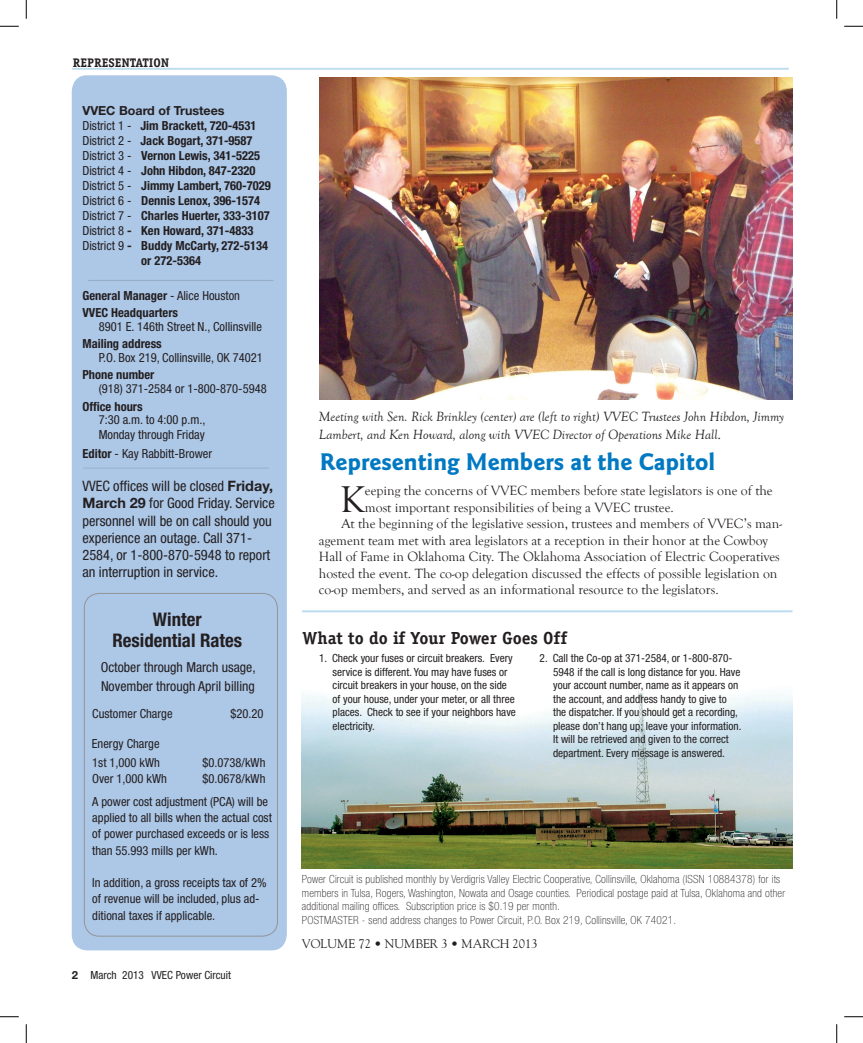
<style>
.page{position:relative;width:863px;height:1043px;background:#fff}
.page>*{position:absolute;margin:0;border:0;box-sizing:border-box;transform-origin:0 0}
.t1{font:38.25px "Goudy Old Style T";color:#231f20}
.t2{font:700 25px "Goudy Sans";color:#0079c2}
.VVEC_Body_Copy{font:700 condensed 18.75px "Helvetica Neue";color:#231f20}
.t3{font:700 17.5px "Officina Serif";color:#231f20}
.t4{font:condensed 14.38px/17.2px "Helvetica Neue";color:#231f20}
.t5{font:13.75px/16.5px "Goudy Old Style T";color:#231f20}
.t6{font:italic 13.75px/18px "Goudy Old Style T";color:#231f20}
.VVEC_Body_Copy-2{font:condensed 13.75px "Helvetica Neue";color:#231f20}
.VVEC_Body_Copy-3{font:condensed 12.5px/16.2px "Helvetica Neue";color:#231f20}
.t7{font:700 condensed 12.5px/15px "Helvetica Neue";color:#231f20}
.VVEC_Body_Copy-4{font:12.5px "Goudy";color:#231f20}
.t8{font:700 12.5px "Helvetica Neue";color:#231f20}
.VVEC_Body_Copy-5{font:700 12.5px "Officina Serif";color:#231f20}
.t9{font:condensed 11.25px/13.5px "Helvetica Neue";color:#231f20}
.t10{font:100 condensed 11.25px/13.5px "Helvetica Neue";letter-spacing:.02em;color:#231f20}
.s1{font-weight:400}
.s2{font-weight:700}
.s3{font-weight:700;font-stretch:normal}
.s4{font-style:normal;font-size:15px}
</style>
<div class="page">
<img style="left:302px;top:690px;width:490px;height:179px">
<hr style="left:302px;top:610px;width:490px;height:2px;background:#0079c2">
<div style="left:72px;top:75px;width:215px;height:875px;background:#adc7e7;border-radius:16px"></div>
<div style="left:84px;top:593px;width:194px;height:343px;border:1px solid #939598;border-radius:15px"></div>
<hr style="left:83px;top:467px;width:186px;height:2px;background:#231f20">
<hr style="left:88px;top:280px;width:185px;height:1px;background:#231f20">
<hr style="left:72px;top:68px;width:716px;height:2px;background:#0079c2">
<img style="left:320px;top:77px;width:472px;height:323px">
<svg style="left:0;top:25px;width:19px;height:2px"></svg>
<svg style="left:844px;top:25px;width:18px;height:2px"></svg>
<svg style="left:0;top:1016px;width:19px;height:1px"></svg>
<svg style="left:844px;top:1016px;width:18px;height:1px"></svg>
<svg style="left:25px;top:0;width:2px;height:19px"></svg>
<svg style="left:25px;top:1024px;width:2px;height:18px"></svg>
<svg style="left:836px;top:0;width:1px;height:19px"></svg>
<svg style="left:836px;top:1024px;width:1px;height:18px"></svg>
<p class="VVEC_Body_Copy-5" style="left:73px;top:55px;width:98px">REPRESENTATION</p>
<p class="t8" style="left:82px;top:103px;width:144px">VVEC Board of Trustees</p>
<p class="t7" style="left:82px;top:118px;width:175px"><span class="s1">District 1 -</span> Jim Brackett, 720-4531<br><span class="s1">District 2 -</span> Jack Bogart, 371-9587</p>
<p class="t7" style="left:82px;top:148px;width:179px"><span class="s1">District 3 -</span> Vernon Lewis, 341-5225</p>
<p class="t7" style="left:82px;top:163px;width:174px"><span class="s1">District 4 -</span> John Hibdon, 847-2320</p>
<p class="t7" style="left:82px;top:178px;width:190px"><span class="s1">District 5 -</span> Jimmy Lambert, 760-7029</p>
<p class="t7" style="left:82px;top:193px;width:179px"><span class="s1">District 6 -</span> Dennis Lenox, 396-1574</p>
<p class="t7" style="left:82px;top:208px;width:189px"><span class="s1">District 7 -</span> Charles Huerter, 333-3107</p>
<p class="t7" style="left:82px;top:223px;width:172px"><span class="s1">District 8</span> - Ken Howard, 371-4833</p>
<p class="t7" style="left:82px;top:238px;width:187px"><span class="s1">District 9</span> - Buddy McCarty, 272-5134</p>
<p class="t7" style="left:141px;top:253px;width:61px">or 272-5364</p>
<p class="t7" style="left:82px;top:288px;width:159px">General Manager <span class="s1">- Alice Houston</span></p>
<p class="VVEC_Body_Copy-3" style="left:99px;top:306px;width:165px;line-height:13.8px;text-indent:-16px"><span class="s2">VVEC Headquarters<br></span>8901 E. 146th Street N., Collinsville</p>
<p class="VVEC_Body_Copy-3" style="left:99px;top:337px;width:166px;line-height:13.8px;text-indent:-16px"><span class="s2">Mailing address<br></span>P.O. Box 219, Collinsville, OK 74021</p>
<p class="VVEC_Body_Copy-3" style="left:99px;top:368px;width:169px;line-height:13.8px;text-indent:-16px"><span class="s2">Phone number<br></span>(918) 371-2584 or 1-800-870-5948</p>
<p class="VVEC_Body_Copy-3" style="left:99px;top:399px;width:108px;line-height:13.8px;text-indent:-16px"><span class="s2">Office hours<br></span>7:30 a.m. to 4:00 p.m.,</p>
<p class="VVEC_Body_Copy-3" style="left:99px;top:426px;width:108px">Monday through Friday</p>
<p class="VVEC_Body_Copy-3" style="left:82px;top:445px;width:131px"><span class="s2">Editor</span> - Kay Rabbitt-Brower</p>
<p class="t4" style="left:82px;top:477px;width:194px">VVEC offices will be closed <span class="s3">Friday, March 29</span> for Good Friday. Service personnel will be on call should you experience an outage. Call 371- 2584, or 1-800-870-5948 to report an interruption in service.</p>
<p class="VVEC_Body_Copy" style="left:153px;top:607px;width:50px">Winter</p>
<p class="VVEC_Body_Copy" style="left:112px;top:628px;width:131px">Residential Rates</p>
<p class="VVEC_Body_Copy-2" style="left:101px;top:659px;width:156px">October through March usage,</p>
<p class="VVEC_Body_Copy-2" style="left:101px;top:677px;width:155px">November through April billing</p>
<p class="VVEC_Body_Copy-3" style="left:92px;top:705px;width:82px">Customer Charge</p>
<p class="VVEC_Body_Copy-3" style="left:92px;top:754px;width:69px">1st 1,000 kWh</p>
<p class="VVEC_Body_Copy-3" style="left:92px;top:770px;width:76px">Over 1,000 kWh</p>
<p class="VVEC_Body_Copy-3" style="left:92px;top:793px;width:181px">A power cost adjustment (PCA) will be applied to all bills when the actual cost of power purchased exceeds or is less than 55.993 mills per kWh.</p>
<p class="VVEC_Body_Copy-3" style="left:92px;top:874px;width:176px">In addition, a gross receipts tax of 2% of revenue will be included, plus ad&shy;ditional taxes if applicable.</p>
<p class="VVEC_Body_Copy-3" style="left:230px;top:705px;width:34px">$20.20</p>
<p class="VVEC_Body_Copy-3" style="left:202px;top:754px;width:64px">$0.0738/kWh</p>
<p class="VVEC_Body_Copy-3" style="left:202px;top:770px;width:64px">$0.0678/kWh</p>
<p class="VVEC_Body_Copy-3" style="left:92px;top:735px;width:69px">Energy Charge</p>
<p class="t9" style="left:72px;top:968px;width:161px"><span class="s3">2</span> March 2013 VVEC Power Circuit</p>
<p class="t6" style="left:319px;top:407px;width:466px">Meeting with Sen. Rick Brinkley (center) are (left to right) VVEC Trustees John Hibdon, Jimmy<br>Lambert, and Ken Howard, along with VVEC Director of Operations Mike Hall<span class="s4">.</span></p>
<p class="t2" style="left:320px;top:448px;width:397px">Representing Members at the Capitol</p>
<p class="t1" style="left:340px;top:478px;width:26px">K</p>
<p class="t5" style="left:365px;top:483px;width:409px">eeping the concerns of VVEC members before state legislators is one of the most important responsibilities of being a VVEC trustee.</p>
<p class="t5" style="left:319px;top:516px;width:464px;text-indent:22px">At the beginning of the legislative session, trustees and members of VVEC’s man&shy;agement team met with area legislators at a reception in their honor at the Cowboy Hall of Fame in Oklahoma City. The Oklahoma Association of Electric Cooperatives hosted the event. The co-op delegation discussed the effects of possible legislation on co-op members, and served as an informational resource to the legislators.</p>
<p class="t3" style="left:302px;top:626px;width:266px">What to do if Your Power Goes Off</p>
<p class="t9" style="left:332px;top:651px;width:185px;text-indent:-14px">1. Check your fuses or circuit breakers. Every service is different. You may have fuses or circuit breakers in your house, on the side of your house, under your meter, or all three places. Check to see if your neighbors have electricity.</p>
<p class="t9" style="left:553px;top:651px;width:190px;text-indent:-14px">2. Call the Co-op at 371-2584, or 1-800-870- 5948 if the call is long distance for you. Have your account number, name as it appears on the account, and address handy to give to the dispatcher. If you should get a recording, please don’t hang up; leave your information.<br>It will be retrieved and given to the correct department. Every message is answered.</p>
<p class="t10" style="left:302px;top:872px;width:484px">Power Circuit is published monthly by Verdigris Valley Electric Cooperative, Collinsville, Oklahoma (ISSN 10884378) for its members in Tulsa, Rogers, Washington, Nowata and Osage counties. Periodical postage paid at Tulsa, Oklahoma and other additional mailing offices. Subscription price is $0.19 per month.</p>
<p class="t10" style="left:302px;top:913px;width:375px">POSTMASTER - send address changes to Power Circuit, P.O. Box 219, Collinsville, OK 74021.</p>
<p class="VVEC_Body_Copy-4" style="left:302px;top:935px;width:237px">VOLUME 72 • NUMBER 3 • MARCH 2013</p>
</div>
